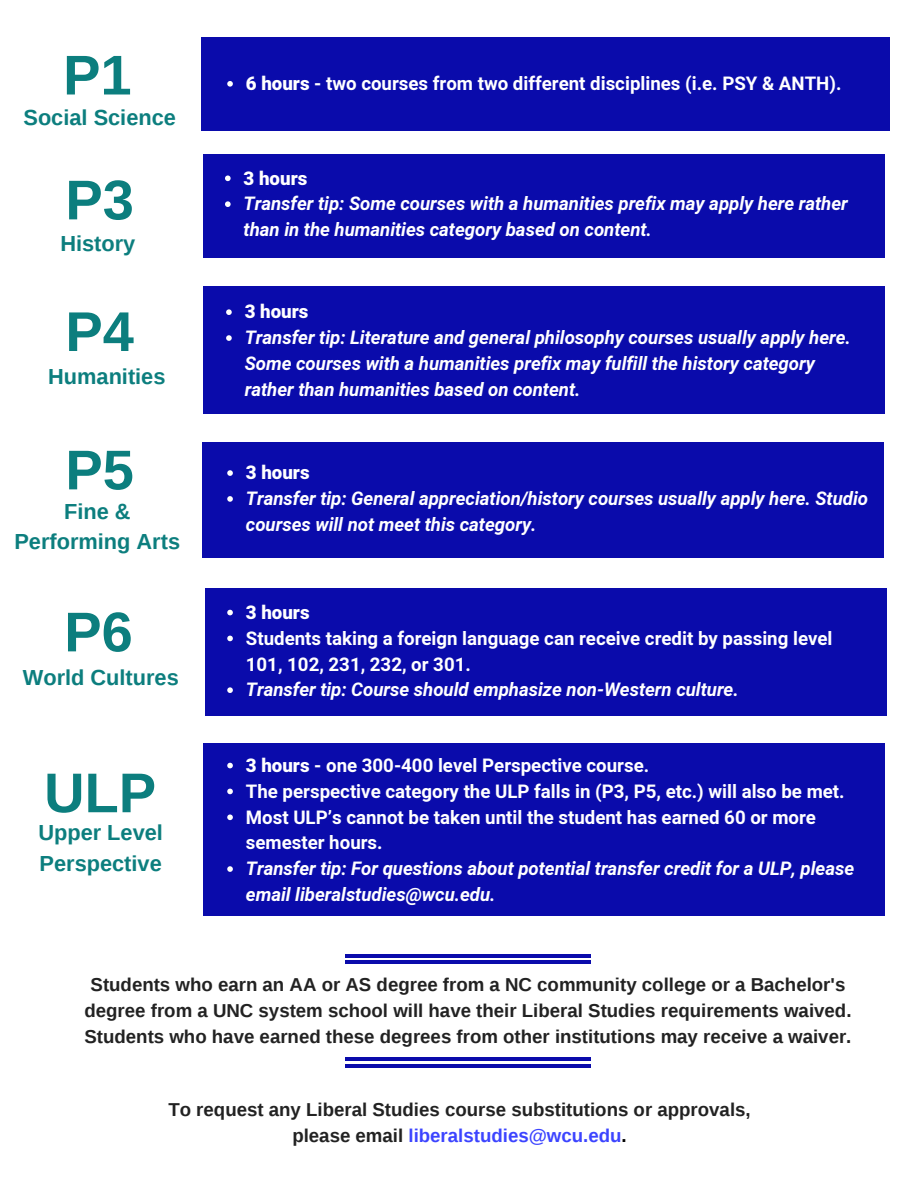
<style>
.page{position:relative;width:918px;height:1188px;background:#fff}
.page>*{position:absolute;margin:0;border:0;box-sizing:border-box;transform-origin:0 0}
.t1{font:700 55.95px "Liberation Sans";color:#0c7e7e}
.t2{font:700 21.75px/30.3px "Liberation Sans";color:#0c7e7e;text-align:center}
.t3{font:italic 700 18.75px/25.8px "Mardoto";color:#fff}
.t4{font:700 18.75px/25.8px "Mardoto";color:#fff}
.t5{font:700 18.75px/25.8px "Liberation Sans";color:#222;text-align:center}
.t6{font:900 18.75px "Mardoto";color:#fff}
.s1{font-weight:900}
.s2{color:#3c44ff}
.s3{color:#000}
</style>
<div class="page">
<div style="left:201px;top:37px;width:689px;height:94px;background:#0a0bab"></div>
<svg style="left:227px;top:81px;width:6px;height:6px"></svg>
<div style="left:204px;top:154px;width:681px;height:104px;background:#0a0bab"></div>
<div style="left:204px;top:287px;width:681px;height:127px;background:#0a0bab"></div>
<div style="left:205px;top:588px;width:681px;height:127px;background:#0a0bab"></div>
<div style="left:203px;top:442px;width:681px;height:116px;background:#0a0bab"></div>
<svg style="left:225px;top:176px;width:6px;height:5px"></svg>
<svg style="left:225px;top:201px;width:6px;height:6px"></svg>
<svg style="left:227px;top:470px;width:6px;height:6px"></svg>
<svg style="left:227px;top:496px;width:6px;height:6px"></svg>
<svg style="left:226px;top:309px;width:6px;height:6px"></svg>
<svg style="left:226px;top:335px;width:6px;height:6px"></svg>
<svg style="left:227px;top:610px;width:6px;height:5px"></svg>
<svg style="left:227px;top:636px;width:6px;height:5px"></svg>
<svg style="left:227px;top:687px;width:6px;height:6px"></svg>
<div style="left:204px;top:744px;width:681px;height:172px;background:#0a0bab"></div>
<svg style="left:227px;top:763px;width:6px;height:5px"></svg>
<svg style="left:227px;top:789px;width:6px;height:5px"></svg>
<svg style="left:227px;top:814px;width:6px;height:6px"></svg>
<svg style="left:227px;top:866px;width:6px;height:6px"></svg>
<hr style="left:345px;top:954px;width:246px;height:4px;background:#0a0bab">
<hr style="left:345px;top:961px;width:246px;height:3px;background:#0a0bab">
<hr style="left:345px;top:1058px;width:246px;height:3px;background:#0a0bab">
<hr style="left:345px;top:1064px;width:246px;height:3px;background:#0a0bab">
<h1 class="t1" style="left:63px;top:44px;width:70px">P1</h1>
<p class="t2" style="left:24px;top:102px;width:154px">Social Science</p>
<h1 class="t1" style="left:65px;top:169px;width:70px">P3</h1>
<p class="t2" style="left:60px;top:228px;width:76px">History</p>
<h1 class="t1" style="left:65px;top:300px;width:70px">P4</h1>
<p class="t2" style="left:48px;top:361px;width:119px">Humanities</p>
<h1 class="t1" style="left:65px;top:439px;width:70px">P5</h1>
<p class="t2" style="left:14px;top:496px;width:167px">Fine &amp;<br>Performing Arts</p>
<h1 class="t1" style="left:64px;top:601px;width:70px">P6</h1>
<p class="t2" style="left:23px;top:662px;width:157px">World Cultures</p>
<h1 class="t1" style="left:44px;top:762px;width:113px">ULP</h1>
<p class="t2" style="left:38px;top:818px;width:126px;text-align:left">Upper Level<br>Perspective</p>
<p class="t4" style="left:246px;top:71px;width:597px"><span class="s1">6 hours</span> - two courses from two different disciplines (i.e. PSY &amp; ANTH).</p>
<p class="t6" style="left:244px;top:167px;width:65px">3 hours</p>
<p class="t3" style="left:244px;top:191px;width:606px">Transfer tip: Some courses with a humanities prefix may apply here rather than in the humanities category based on content.</p>
<p class="t6" style="left:245px;top:301px;width:65px">3 hours</p>
<p class="t3" style="left:245px;top:325px;width:608px">Transfer tip: Literature and general philosophy courses usually apply here.<br>Some courses with a humanities prefix may fulfill the history category rather than humanities based on content.</p>
<p class="t6" style="left:246px;top:462px;width:65px">3 hours</p>
<p class="t3" style="left:246px;top:486px;width:624px">Transfer tip: General appreciation/history courses usually apply here. Studio courses will not meet this category.</p>
<p class="t6" style="left:246px;top:601px;width:65px">3 hours</p>
<p class="t4" style="left:246px;top:625px;width:588px">Students taking a foreign language can receive credit by passing level<br>101, 102, 231, 232, or 301.</p>
<p class="t3" style="left:246px;top:677px;width:494px">Transfer tip: Course should emphasize non-Western culture.</p>
<p class="t4" style="left:246px;top:752px;width:600px"><span class="s1">3 hours</span> - one 300-400 level Perspective course.<br>The perspective category the ULP falls in (P3, P5, etc.) will also be met.<br>Most ULP’s cannot be taken until the student has earned 60 or more semester hours.</p>
<p class="t3" style="left:246px;top:856px;width:610px">Transfer tip: For questions about potential transfer credit for a ULP, please email liberalstudies@wcu.edu.</p>
<p class="t5" style="left:84px;top:972px;width:769px">Students who earn an AA or AS degree from a NC community college or a Bachelor's degree from a UNC system school will have their Liberal Studies requirements waived.<br>Students who have earned these degrees from other institutions may receive a waiver.</p>
<p class="t5" style="left:168px;top:1097px;width:584px">To request any Liberal Studies course substitutions or approvals, please email <span class="s2">liberalstudies@wcu.edu</span><span class="s3">.</span></p>
</div>
